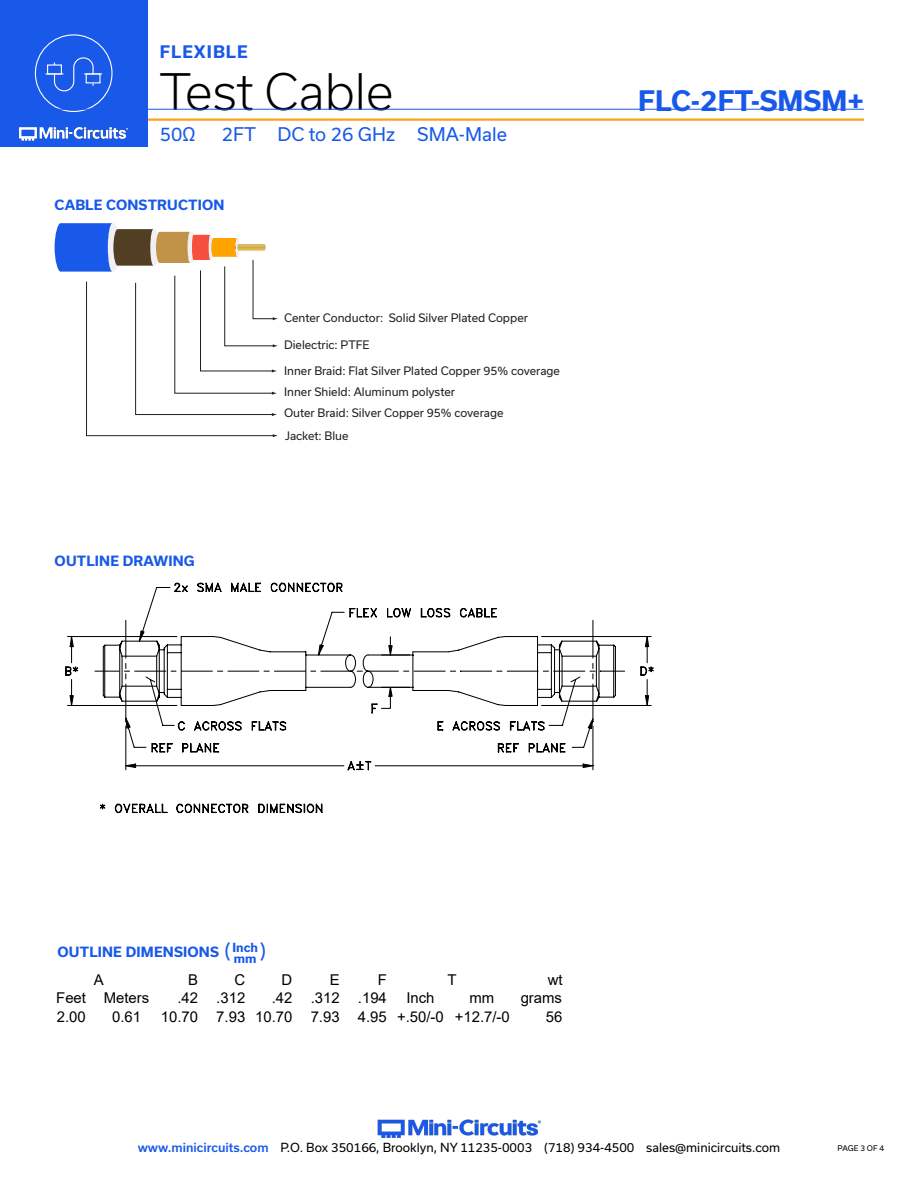
<style>
.page{position:relative;width:918px;height:1188px;background:#fff}
.page>*{position:absolute;margin:0;border:0;box-sizing:border-box;transform-origin:0 0}
.t1{font:300 48px "Usual";color:#000}
.t2{font:700 27px "Usual";color:#1859ea}
.Blue_Headers{font:19.5px "Usual";color:#1859ea}
.t3{font:18px "Usual";color:#1859ea}
.t4{font:700 16.5px "Usual";letter-spacing:.065em;color:#1859ea}
.t5{font:14.85px "Arial";color:#000}
.Blue_Headers-2{font:700 13.5px "Usual";letter-spacing:.015em;color:#1859ea}
.t6{font:12px "Usual";color:#000}
.Blue_Headers-3{font:700 12px "Usual";color:#1859ea}
.t7{font:11.25px/20.5px "Usual";color:#231f20}
.t8{font:7.5px "Usual";color:#000}
.s1{font-weight:500;color:#1859ea}
</style>
<div class="page">
<hr style="left:917px;top:0;width:1px;height:147px;background:#1859ea">
<img style="left:377px;top:1119px;width:164px;height:19px">
<hr style="left:111px;top:118px;width:753px;height:3px;background:#faa21b">
<div style="left:0;top:0;width:147px;height:147px;background:#1859ea"></div>
<img style="left:18px;top:126px;width:111px;height:15px">
<div style="left:35px;top:34px;width:77px;height:78px;border:1px solid #fff;border-radius:50%"></div>
<svg style="left:46px;top:57px;width:56px;height:35px"></svg>
<hr style="left:54px;top:109px;width:810px;height:1px;background:#1859ea">
<svg style="left:55px;top:223px;width:223px;height:214px"></svg>
<svg style="left:174px;top:582px;width:169px;height:4px"></svg>
<svg style="left:100px;top:586px;width:243px;height:226px"></svg>
<svg style="left:116px;top:803px;width:207px;height:11px"></svg>
<svg style="left:102px;top:607px;width:395px;height:4px"></svg>
<svg style="left:125px;top:753px;width:469px;height:18px"></svg>
<svg style="left:120px;top:763px;width:17px;height:6px"></svg>
<svg style="left:347px;top:760px;width:247px;height:11px"></svg>
<svg style="left:65px;top:611px;width:589px;height:142px"></svg>
<h3 class="t4" style="left:160px;top:42px;width:89px">FLEXIBLE</h3>
<h1 class="t1" style="left:160px;top:64px;width:235px">Test Cable</h1>
<h3 class="t3" style="left:160px;top:124px;width:37px">50Ω</h3>
<h3 class="t3" style="left:222px;top:124px;width:287px">2FT DC to 26 GHz SMA-Male</h3>
<p class="Blue_Headers-2" style="left:55px;top:197px;width:171px">CABLE CONSTRUCTION</p>
<p class="Blue_Headers-2" style="left:55px;top:553px;width:142px">OUTLINE DRAWING</p>
<p class="t7" style="left:284px;top:308px;width:245px">Center Conductor: Solid Silver Plated Copper</p>
<p class="t7" style="left:284px;top:335px;width:87px">Dielectric: PTFE</p>
<p class="t7" style="left:284px;top:360px;width:277px">Inner Braid: Flat Silver Plated Copper 95% coverage</p>
<p class="t7" style="left:284px;top:382px;width:221px">Inner Shield: Aluminum polyster<br>Outer Braid: Silver Copper 95% coverage</p>
<p class="t7" style="left:285px;top:426px;width:65px">Jacket: Blue</p>
<h2 class="t2" style="left:638px;top:85px;width:227px">FLC-2FT-SMSM+</h2>
<p class="Blue_Headers-2" style="left:57px;top:944px;width:163px">OUTLINE DIMENSIONS</p>
<p class="Blue_Headers" style="left:224px;top:941px;width:8px">(</p>
<p class="Blue_Headers-3" style="left:232px;top:941px;width:27px">Inch</p>
<p class="Blue_Headers" style="left:259px;top:941px;width:8px">)</p>
<p class="Blue_Headers-3" style="left:234px;top:951px;width:24px">mm</p>
<p class="t5" style="left:188px;top:969px;width:11px">B</p>
<p class="t5" style="left:234px;top:969px;width:12px">C</p>
<p class="t5" style="left:282px;top:969px;width:12px">D</p>
<p class="t5" style="left:330px;top:969px;width:11px">E</p>
<p class="t5" style="left:378px;top:969px;width:11px">F</p>
<p class="t5" style="left:548px;top:969px;width:16px">wt</p>
<p class="t5" style="left:94px;top:969px;width:11px">A</p>
<p class="t5" style="left:448px;top:969px;width:11px">T</p>
<p class="t5" style="left:56px;top:988px;width:95px">Feet Meters</p>
<p class="t5" style="left:177px;top:988px;width:69px">.42 .312</p>
<p class="t5" style="left:272px;top:988px;width:117px">.42 .312 .194</p>
<p class="t5" style="left:406px;top:988px;width:30px">Inch</p>
<p class="t5" style="left:470px;top:988px;width:26px">mm</p>
<p class="t5" style="left:521px;top:988px;width:43px">grams</p>
<p class="t5" style="left:57px;top:1006px;width:30px">2.00</p>
<p class="t5" style="left:112px;top:1006px;width:30px">0.61</p>
<p class="t5" style="left:161px;top:1006px;width:351px">10.70 7.93 10.70 7.93 4.95 +.50/-0 +12.7/-0</p>
<p class="t5" style="left:546px;top:1006px;width:18px">56</p>
<p class="t6" style="left:138px;top:1141px;width:644px"><span class="s1">www.minicircuits.com</span> P.O. Box 350166, Brooklyn, NY 11235-0003 (718) 934-4500 sales@minicircuits.com</p>
<p class="t8" style="left:838px;top:1144px;width:48px">PAGE 3 OF 4</p>
</div>
